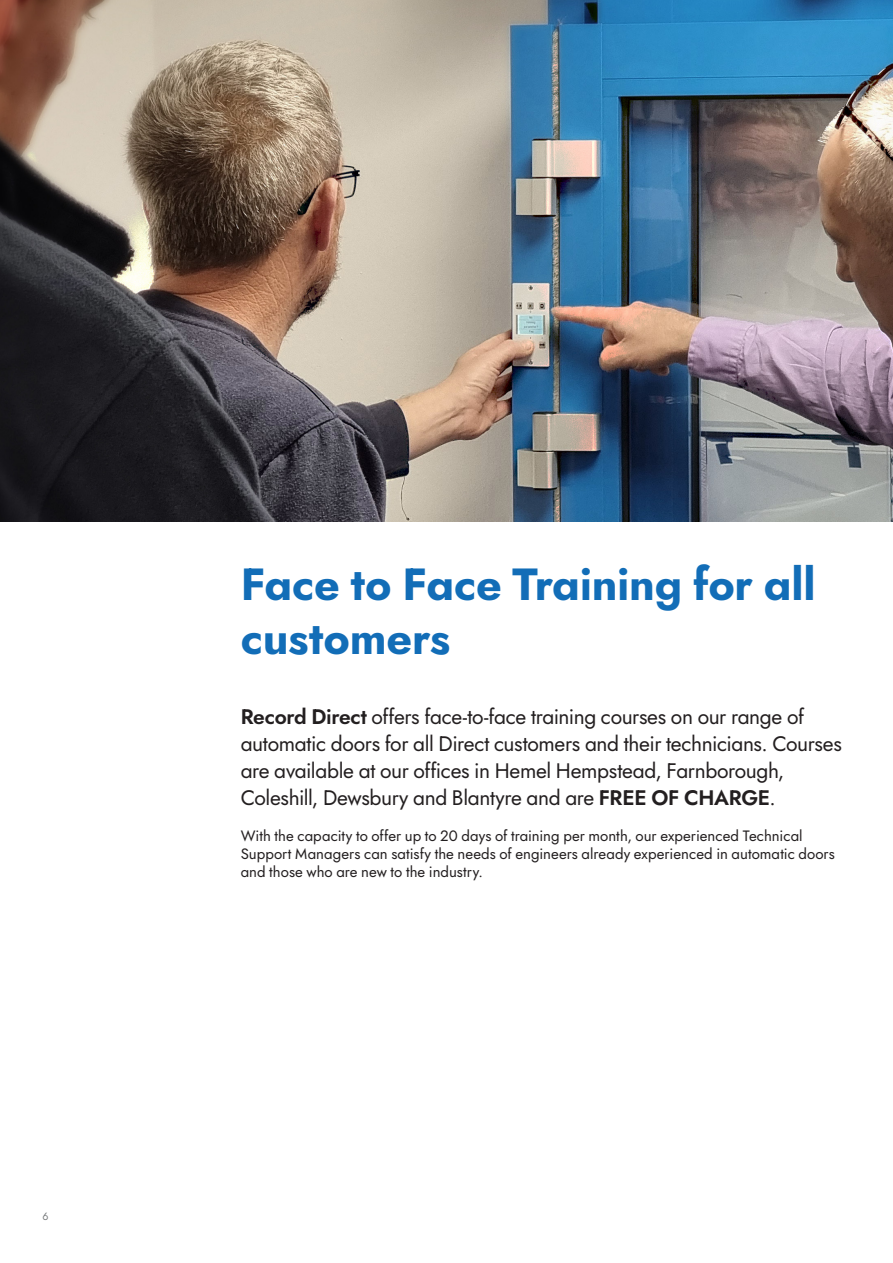
<style>
.page{position:relative;width:893px;height:1263px;background:#fff}
.page>*{position:absolute;margin:0;border:0;box-sizing:border-box;transform-origin:0 0}
.Header_30_36_-_Bold{font:700 45px/54px "Jost";letter-spacing:-.005em;color:#126db7}
.Intro_14_18_-_Regula{font:21px/27px "Jost";letter-spacing:-.015em;color:#231f20}
.Body_10_12_-_Regular{font:15px/18px "Jost";color:#231f20}
.t1{font:10.5px "Jost";color:#76797b}
.s1{font-weight:600}
</style>
<div class="page">
<img style="left:0;top:0;width:893px;height:521px">
<p class="t1" style="left:43px;top:1210px;width:8px">6</p>
<p class="Header_30_36_-_Bold" style="left:241px;top:558px;width:576px">Face to Face Training for all customers</p>
<p class="Intro_14_18_-_Regula" style="left:241px;top:703px;width:603px"><span class="s1">Record Direct</span> offers face-to-face training courses on our range of automatic doors for all Direct customers and their technicians. Courses are available at our offices in Hemel Hempstead, Farnborough, Coleshill, Dewsbury and Blantyre and are <span class="s1">FREE OF CHARGE</span>.</p>
<p class="Body_10_12_-_Regular" style="left:241px;top:827px;width:596px">With the capacity to offer up to 20 days of training per month, our experienced Technical<br>Support Managers can satisfy the needs of engineers already experienced in automatic doors and those who are new to the industry.</p>
</div>
